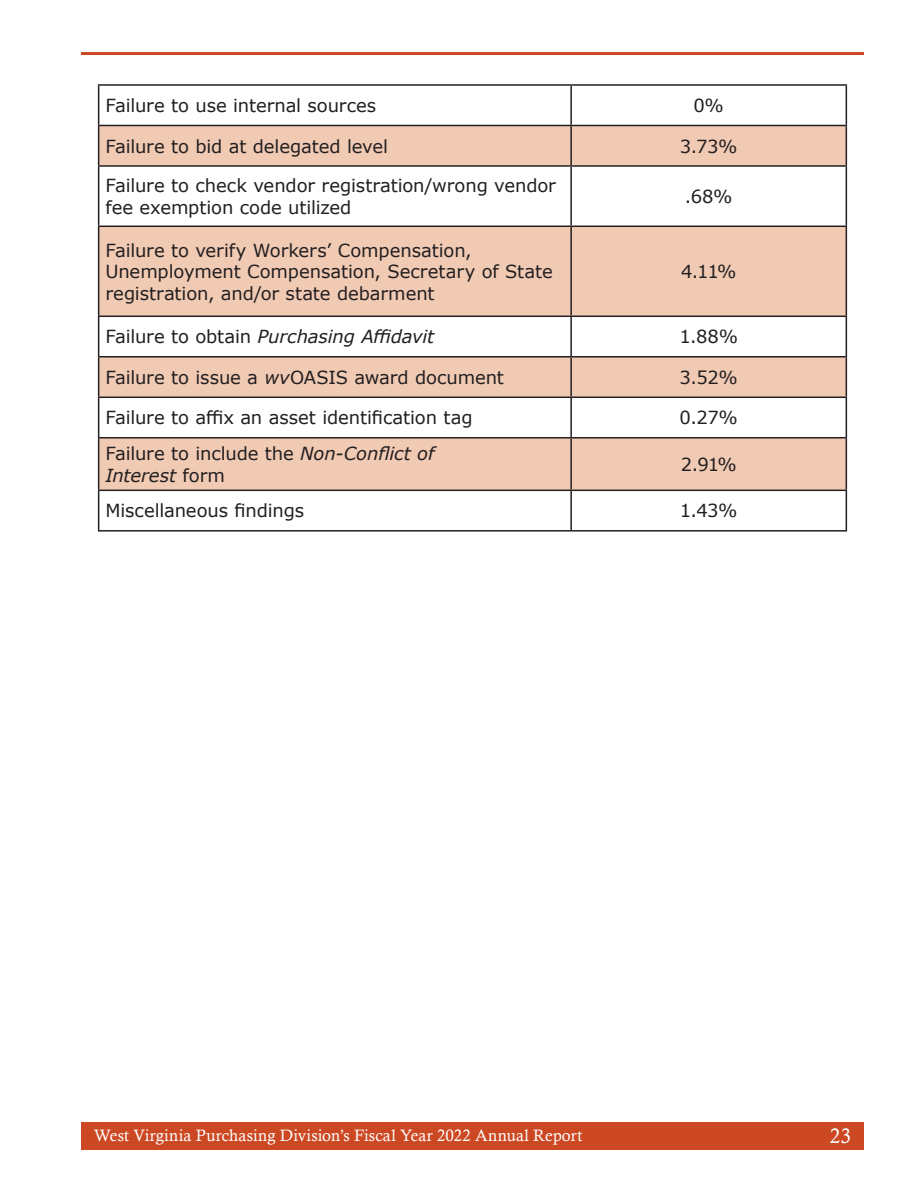
<style>
.page{position:relative;width:918px;height:1188px;background:#fff}
.page>*{position:absolute;margin:0;border:0;box-sizing:border-box;transform-origin:0 0}
.t1{font:21px "Calisto";color:#fff}
.t2{font:18px/21.6px "Verdana";letter-spacing:-.005em;color:#231f20}
.t3{font:italic 18px "Verdana";letter-spacing:-.01em;color:#231f20}
.t4{font:16.5px "Calisto";letter-spacing:.01em;color:#fff}
.s1{font-style:normal}
.s2{font-style:italic}
</style>
<div class="page">
<div style="left:81px;top:1122px;width:783px;height:27px;background:#cc4822"></div>
<hr style="left:81px;top:52px;width:783px;height:3px;background:#cc4822">
<svg style="left:99px;top:126px;width:747px;height:364px;fill:#f1cab4"></svg>
<svg style="left:99px;top:491px;width:747px;height:39px"></svg>
<hr style="left:98px;top:84px;width:473px;height:2px;background:#231f20">
<hr style="left:571px;top:84px;width:276px;height:2px;background:#231f20">
<hr style="left:98px;top:125px;width:473px;height:1px;background:#231f20">
<hr style="left:571px;top:125px;width:276px;height:1px;background:#231f20">
<hr style="left:98px;top:165px;width:473px;height:2px;background:#231f20">
<hr style="left:571px;top:165px;width:276px;height:2px;background:#231f20">
<hr style="left:98px;top:226px;width:473px;height:1px;background:#231f20">
<hr style="left:571px;top:226px;width:276px;height:1px;background:#231f20">
<hr style="left:98px;top:316px;width:473px;height:1px;background:#231f20">
<hr style="left:571px;top:316px;width:276px;height:1px;background:#231f20">
<hr style="left:98px;top:356px;width:473px;height:2px;background:#231f20">
<hr style="left:571px;top:356px;width:276px;height:2px;background:#231f20">
<hr style="left:98px;top:397px;width:473px;height:1px;background:#231f20">
<hr style="left:571px;top:397px;width:276px;height:1px;background:#231f20">
<hr style="left:98px;top:437px;width:473px;height:2px;background:#231f20">
<hr style="left:571px;top:437px;width:276px;height:2px;background:#231f20">
<hr style="left:98px;top:490px;width:473px;height:1px;background:#231f20">
<hr style="left:571px;top:490px;width:276px;height:1px;background:#231f20">
<hr style="left:98px;top:86px;width:1px;height:39px;background:#231f20">
<hr style="left:570px;top:86px;width:2px;height:39px;background:#231f20">
<hr style="left:846px;top:86px;width:1px;height:39px;background:#231f20">
<hr style="left:98px;top:126px;width:1px;height:39px;background:#231f20">
<hr style="left:570px;top:126px;width:2px;height:39px;background:#231f20">
<hr style="left:846px;top:126px;width:1px;height:39px;background:#231f20">
<hr style="left:98px;top:167px;width:1px;height:59px;background:#231f20">
<hr style="left:570px;top:167px;width:2px;height:59px;background:#231f20">
<hr style="left:846px;top:167px;width:1px;height:59px;background:#231f20">
<hr style="left:98px;top:227px;width:1px;height:89px;background:#231f20">
<hr style="left:570px;top:227px;width:2px;height:89px;background:#231f20">
<hr style="left:846px;top:227px;width:1px;height:89px;background:#231f20">
<hr style="left:98px;top:317px;width:1px;height:39px;background:#231f20">
<hr style="left:570px;top:317px;width:2px;height:39px;background:#231f20">
<hr style="left:846px;top:317px;width:1px;height:39px;background:#231f20">
<hr style="left:98px;top:358px;width:1px;height:39px;background:#231f20">
<hr style="left:570px;top:358px;width:2px;height:39px;background:#231f20">
<hr style="left:846px;top:358px;width:1px;height:39px;background:#231f20">
<hr style="left:98px;top:398px;width:1px;height:39px;background:#231f20">
<hr style="left:570px;top:398px;width:2px;height:39px;background:#231f20">
<hr style="left:846px;top:398px;width:1px;height:39px;background:#231f20">
<hr style="left:98px;top:439px;width:1px;height:51px;background:#231f20">
<hr style="left:570px;top:439px;width:2px;height:51px;background:#231f20">
<hr style="left:846px;top:439px;width:1px;height:51px;background:#231f20">
<hr style="left:98px;top:491px;width:1px;height:39px;background:#231f20">
<hr style="left:570px;top:491px;width:2px;height:39px;background:#231f20">
<hr style="left:846px;top:491px;width:1px;height:39px;background:#231f20">
<hr style="left:98px;top:530px;width:473px;height:2px;background:#231f20">
<hr style="left:571px;top:530px;width:276px;height:2px;background:#231f20">
<p class="t2" style="left:105px;top:95px;width:272px">Failure to use internal sources</p>
<p class="t2" style="left:693px;top:95px;width:32px">0%</p>
<p class="t2" style="left:105px;top:135px;width:284px">Failure to bid at delegated level</p>
<p class="t2" style="left:680px;top:135px;width:59px">3.73%</p>
<p class="t2" style="left:105px;top:175px;width:452px">Failure to check vendor registration/wrong vendor fee exemption code utilized</p>
<p class="t2" style="left:685px;top:185px;width:49px">.68%</p>
<p class="t2" style="left:105px;top:239px;width:449px">Failure to verify Workers’ Compensation,<br>Unemployment Compensation, Secretary of State registration, and/or state debarment</p>
<p class="t2" style="left:681px;top:261px;width:57px">4.11%</p>
<p class="t3" style="left:105px;top:325px;width:330px"><span class="s1">Failure to obtain</span> Purchasing Affidavit</p>
<p class="t2" style="left:679px;top:326px;width:60px">1.88%</p>
<p class="t2" style="left:105px;top:366px;width:400px">Failure to issue a <span class="s2">wv</span>OASIS award document</p>
<p class="t2" style="left:680px;top:366px;width:60px">3.52%</p>
<p class="t2" style="left:105px;top:407px;width:369px">Failure to affix an asset identification tag</p>
<p class="t2" style="left:680px;top:407px;width:60px">0.27%</p>
<p class="t2" style="left:105px;top:443px;width:330px">Failure to include the <span class="s2">Non-Conflict of<br>Interest</span> form</p>
<p class="t2" style="left:681px;top:453px;width:58px">2.91%</p>
<p class="t2" style="left:105px;top:500px;width:200px">Miscellaneous findings</p>
<p class="t2" style="left:680px;top:500px;width:59px">1.43%</p>
<p class="t4" style="left:94px;top:1126px;width:490px">West Virginia Purchasing Division’s Fiscal Year 2022 Annual Report</p>
<p class="t1" style="left:830px;top:1124px;width:23px">23</p>
</div>
